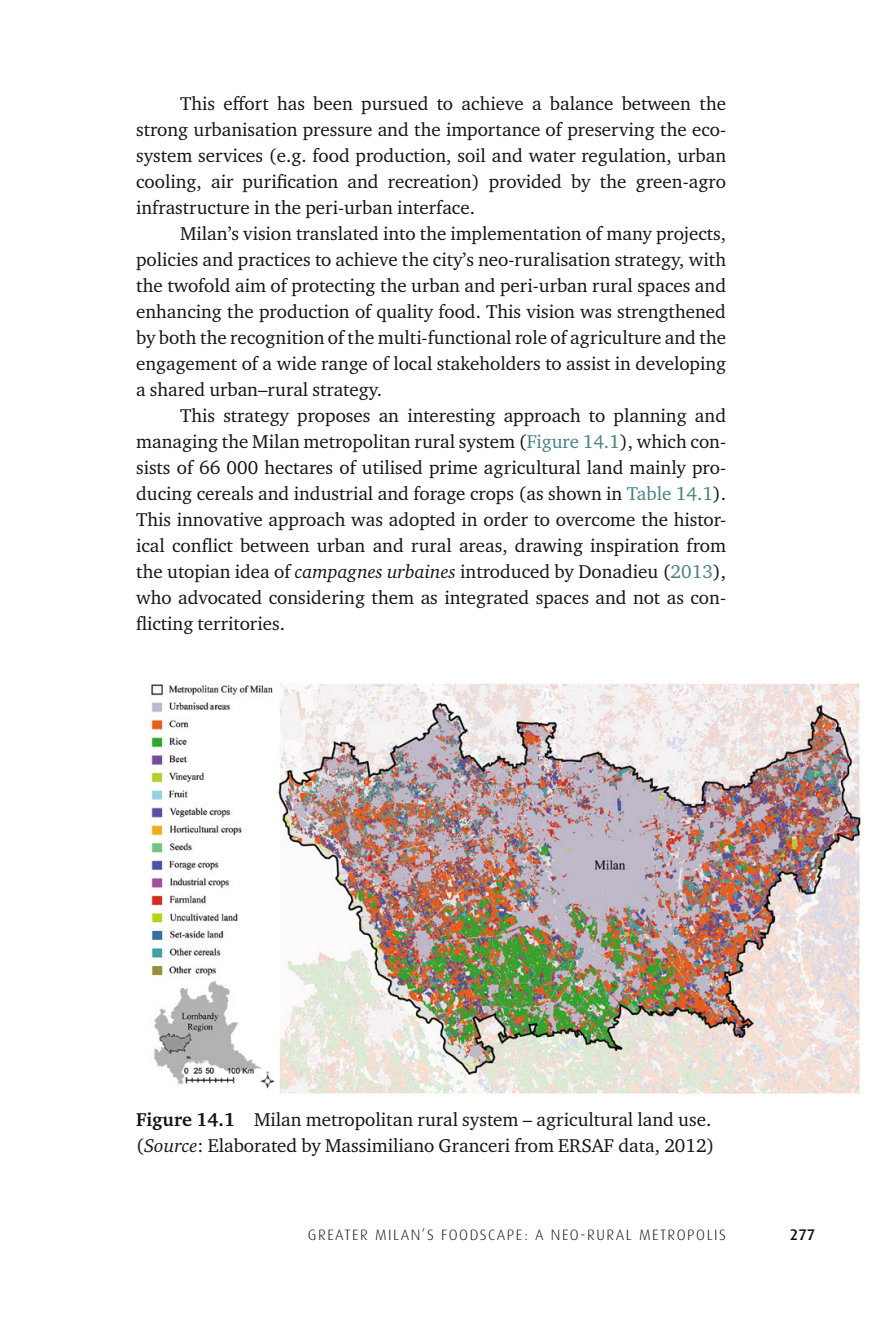
<style>
.page{position:relative;width:885px;height:1327px;background:#fff}
.page>*{position:absolute;margin:0;border:0;box-sizing:border-box;transform-origin:0 0}
.TX{font:19px/26px "Charter ITC Std";color:#131413;text-align:justify}
.Fig_Caption{font:19px/26px "Charter ITC Std";color:#131413}
.t1{font:500 15.4px "Dax";color:#131413}
.t2{font:300 15px "Dax";letter-spacing:.1em;color:#131413}
.s1{color:#498282}
.s2{font-style:italic}
.s3{font-weight:700}
</style>
<div class="page">
<img style="left:151px;top:683px;width:710px;height:411px">
<p class="TX" style="left:136px;top:91px;width:591px;text-indent:44px">This effort has been pursued to achieve a balance between the strong urbanisation pressure and the importance of preserving the eco&shy;system services (e.g. food production, soil and water regulation, urban cooling, air purification and recreation) provided by the green-agro infrastructure in the peri-urban interface.</p>
<p class="TX" style="left:136px;top:221px;width:591px;text-indent:44px">Milan’s vision translated into the implementation of many projects, policies and practices to achieve the city’s neo-ruralisation strategy, with the twofold aim of protecting the urban and peri-urban rural spaces and enhancing the production of quality food. This vision was strengthened by both the recognition of the multi-functional role of agriculture and the engagement of a wide range of local stakeholders to assist in developing a shared urban–rural strategy.</p>
<p class="TX" style="left:136px;top:402px;width:591px;text-indent:44px">This strategy proposes an interesting approach to planning and managing the Milan metropolitan rural system (<span class="s1">Figure 14.1</span>), which con&shy;sists of 66 000 hectares of utilised prime agricultural land mainly pro&shy;ducing cereals and industrial and forage crops (as shown in <span class="s1">Table 14.1</span>).<br>This innovative approach was adopted in order to overcome the histor&shy;ical conflict between urban and rural areas, drawing inspiration from the utopian idea of <span class="s2">campagnes urbaines</span> introduced by Donadieu (<span class="s1">2013</span>), who advocated considering them as integrated spaces and not as con&shy;flicting territories.</p>
<p class="Fig_Caption" style="left:136px;top:1106px;width:580px"><span class="s3">Figure 14.1</span> Milan metropolitan rural system – agricultural land use. (<span class="s2">Source</span>: Elaborated by Massimiliano Granceri from ERSAF data, 2012)</p>
<p class="t2" style="left:308px;top:1225px;width:151px">GREATER MILAN’S FOODS</p>
<p class="t2" style="left:488px;top:1225px;width:178px">CAPE: A N EO-RURAL METRO</p>
<p class="t2" style="left:687px;top:1225px;width:37px">POLIS</p>
<p class="t1" style="left:789px;top:1225px;width:27px">277</p>
</div>
